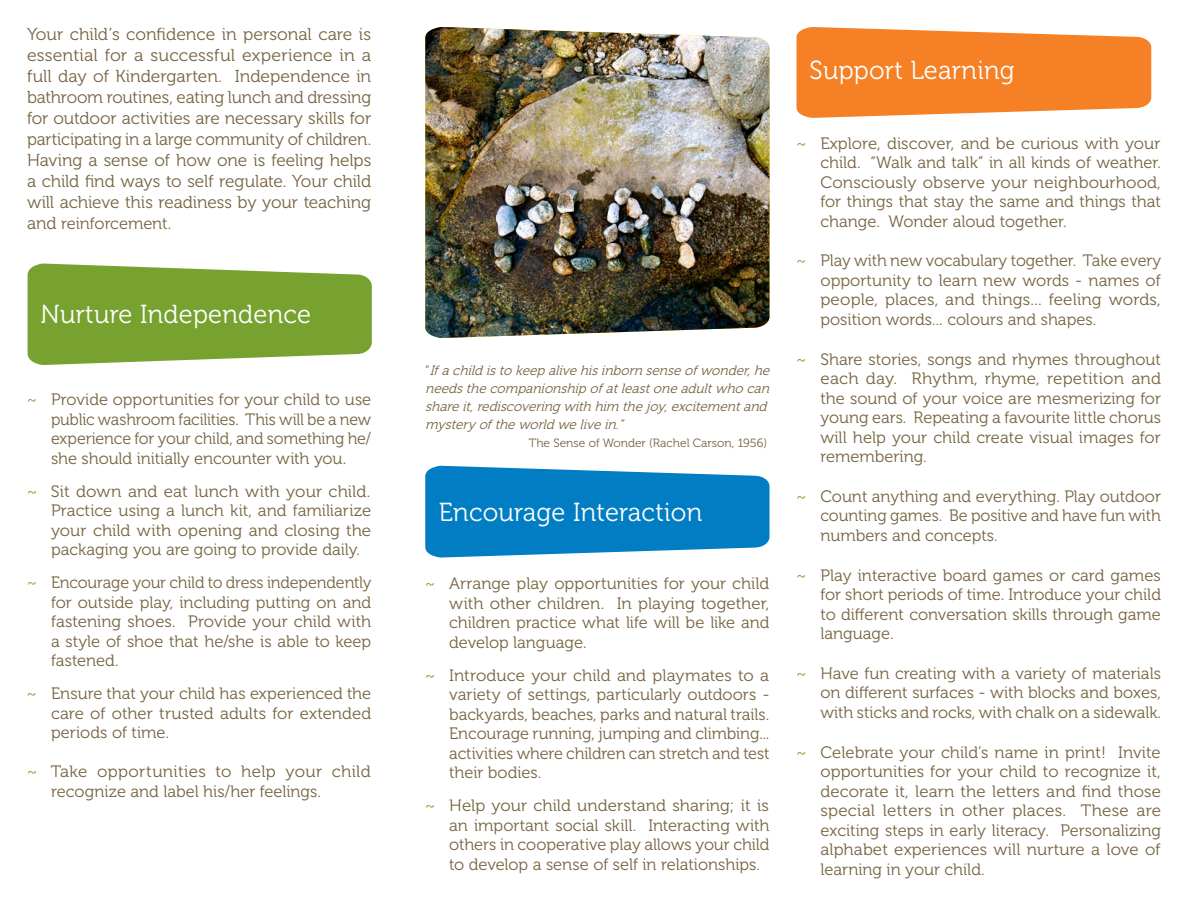
<style>
.page{position:relative;width:1188px;height:918px;background:#fff}
.page>*{position:absolute;margin:0;border:0;box-sizing:border-box;transform-origin:0 0}
.t1{font:25.95px "Museo 300";letter-spacing:.01em;color:#fff}
.t2{font:17.25px/21px "Museo 300";letter-spacing:-.01em;color:#776441;text-align:justify}
.t3{font:16.5px/19.5px "Museo 300";color:#776441;text-align:justify}
.t4{font:italic 13.5px/18px "Museo 300";color:#776441}
.t5{font:12px "Museo 300";color:#776441}
.s1{font-size:17.25px}
.s2{color:#78a22f}
.s3{font-style:normal}
</style>
<div class="page">
<svg style="left:425px;top:466px;width:345px;height:92px;background:#1d8cca"></svg>
<svg style="left:28px;top:264px;width:344px;height:101px;background:#86ab45"></svg>
<svg style="left:796px;top:27px;width:355px;height:91px;background:#f68e3e"></svg>
<img style="left:425px;top:27px;width:345px;height:311px">
<p class="t2" style="left:27px;top:24px;width:346px">Your child’s confidence in personal care is essential for a successful experience in a full day of Kindergarten. Independence in bathroom routines, eating lunch and dressing for outdoor activities are necessary skills for participating in a large community of children.<br>Having a sense of how one is feeling helps a child find ways to self regulate. Your child will achieve this readiness by your teaching</p>
<p class="t3" style="left:27px;top:214px;width:146px"><span class="s1">and</span> reinforcement.</p>
<h1 class="t1" style="left:41px;top:300px;width:272px">Nurture Independence</h1>
<p class="t3" style="left:51px;top:390px;width:322px;text-indent:-24px"><span class="s2">~</span> Provide opportunities for your child to use public washroom facilities. This will be a new experience for your child, and something he/ she should initially encounter with you.</p>
<p class="t3" style="left:51px;top:482px;width:322px;text-indent:-24px"><span class="s2">~</span> Sit down and eat lunch with your child.<br>Practice using a lunch kit, and familiarize your child with opening and closing the packaging you are going to provide daily.</p>
<p class="t3" style="left:51px;top:573px;width:322px;text-indent:-24px"><span class="s2">~</span> Encourage your child to dress independently for outside play, including putting on and fastening shoes. Provide your child with a style of shoe that he/she is able to keep fastened.</p>
<p class="t3" style="left:51px;top:684px;width:322px;text-indent:-24px"><span class="s2">~</span> Ensure that your child has experienced the care of other trusted adults for extended periods of time.</p>
<p class="t3" style="left:51px;top:762px;width:321px;text-indent:-24px"><span class="s2">~</span> Take opportunities to help your child recognize and label his/her feelings.</p>
<p class="t4" style="left:425px;top:362px;width:350px"><span class="s3">“</span> Ifachild isto keep alivehisinborn senseofwonder,he needsthecompanionship ofatleastoneadultwho can shareit,rediscovering with him thej oy,excitementand mysteryoftheworld welivein.”</p>
<p class="t5" style="left:529px;top:437px;width:240px">The Sense of Wonder (Rachel Carson, 1956)</p>
<h1 class="t1" style="left:439px;top:498px;width:265px">Encourage Interaction</h1>
<p class="t3" style="left:449px;top:574px;width:322px;text-indent:-24px"><span class="s2">~</span> Arrange play opportunities for your child with other children. In playing together, children practice what life will be like and develop language.</p>
<p class="t3" style="left:449px;top:666px;width:322px;text-indent:-24px"><span class="s2">~</span> Introduce your child and playmates to a variety of settings, particularly outdoors - backyards, beaches, parks and natural trails.<br>Encourage running, jumping and climbing... activities where children can stretch and test their bodies.</p>
<p class="t3" style="left:449px;top:796px;width:322px;text-indent:-24px"><span class="s2">~</span> Help your child understand sharing; it is an important social skill. Interacting with others in cooperative play allows your child to develop a sense of self in relationships.</p>
<h1 class="t1" style="left:809px;top:56px;width:207px">Support Learning</h1>
<p class="t3" style="left:820px;top:134px;width:342px;text-indent:-24px"><span class="s2">~</span> Explore, discover, and be curious with your child. “Walk and talk” in all kinds of weather.<br>Consciously observe your neighbourhood, for things that stay the same and things that change. Wonder aloud together.</p>
<p class="t3" style="left:820px;top:251px;width:342px;text-indent:-24px"><span class="s2">~</span> Play with new vocabulary together. Take every opportunity to learn new words - names of people, places, and things... feeling words, position words... colours and shapes.</p>
<p class="t3" style="left:820px;top:350px;width:342px;text-indent:-24px"><span class="s2">~</span> Share stories, songs and rhymes throughout each day. Rhythm, rhyme, repetition and the sound of your voice are mesmerizing for young ears. Repeating a favourite little chorus will help your child create visual images for remembering.</p>
<p class="t3" style="left:820px;top:487px;width:342px;text-indent:-24px"><span class="s2">~</span> Count anything and everything. Play outdoor counting games. Be positive and have fun with numbers and concepts.</p>
<p class="t3" style="left:820px;top:566px;width:342px;text-indent:-24px"><span class="s2">~</span> Play interactive board games or card games for short periods of time. Introduce your child to different conversation skills through game language.</p>
<p class="t3" style="left:820px;top:664px;width:342px;text-indent:-24px"><span class="s2">~</span> Have fun creating with a variety of materials on different surfaces - with blocks and boxes, with sticks and rocks, with chalk on a sidewalk.</p>
<p class="t3" style="left:820px;top:743px;width:342px;text-indent:-24px"><span class="s2">~</span> Celebrate your child’s name in print! Invite opportunities for your child to recognize it, decorate it, learn the letters and find those special letters in other places. These are exciting steps in early literacy. Personalizing alphabet experiences will nurture a love of learning in your child.</p>
</div>
